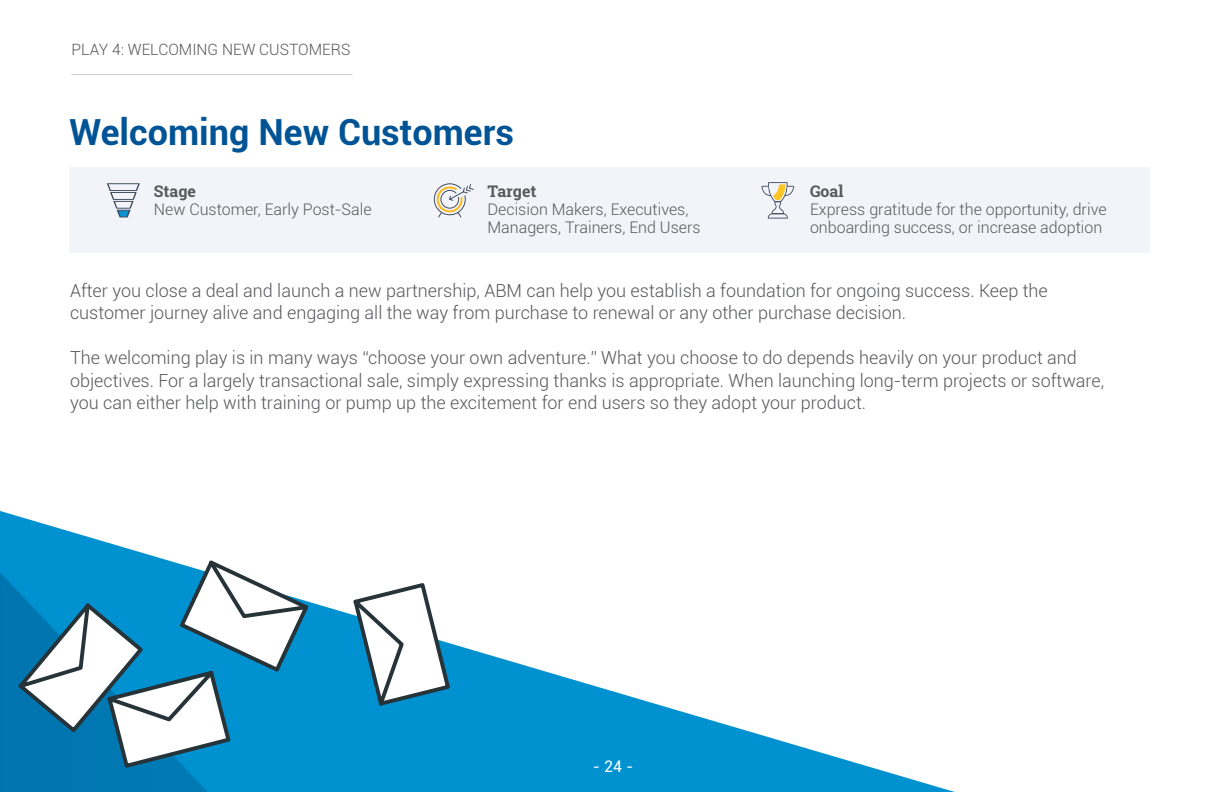
<style>
.page{position:relative;width:1224px;height:792px;background:#fff}
.page>*{position:absolute;margin:0;border:0;box-sizing:border-box;transform-origin:0 0}
.t1{font:700 36px "Roboto";color:#005496}
.t2{font:300 18px/22.4px "Roboto";color:#57585a}
.t3{font:300 16px/18px "Roboto";color:#57585a}
.t4{font:700 16px "Roboto Slab";color:#57585a}
.t5{font:16px "Roboto";color:#fff}
.t6{font:300 15.6px "Roboto";color:#57585a}
</style>
<div class="page">
<img style="left:0;top:511px;width:955px;height:281px">
<div style="left:69px;top:167px;width:1081px;height:86px;background:#f2f4f9"></div>
<svg style="left:434px;top:183px;width:40px;height:34px"></svg>
<svg style="left:761px;top:182px;width:33px;height:37px"></svg>
<svg style="left:107px;top:183px;width:33px;height:34px"></svg>
<svg style="left:15px;top:557px;width:296px;height:214px"></svg>
<svg style="left:350px;top:580px;width:103px;height:129px"></svg>
<hr style="left:72px;top:74px;width:280px;height:1px;background:#d1d2d4">
<p class="t6" style="left:72px;top:39px;width:280px">PLAY 4: WELCOMING NEW CUSTOMERS</p>
<h1 class="t1" style="left:70px;top:117px;width:446px">Welcoming New Customers</h1>
<p class="t4" style="left:154px;top:185px;width:44px">Stage</p>
<p class="t3" style="left:154px;top:200px;width:219px">New Customer, Early Post-Sale</p>
<p class="t4" style="left:487px;top:185px;width:51px">Target</p>
<p class="t3" style="left:487px;top:200px;width:215px">Decision Makers, Executives,<br>Managers, Trainers, End Users</p>
<p class="t4" style="left:810px;top:185px;width:35px">Goal</p>
<p class="t3" style="left:810px;top:200px;width:298px">Express gratitude for the opportunity, drive onboarding success, or increase adoption</p>
<p class="t2" style="left:70px;top:279px;width:979px">After you close a deal and launch a new partnership, ABM can help you establish a foundation for ongoing success. Keep the customer journey alive and engaging all the way from purchase to renewal or any other purchase decision.</p>
<p class="t2" style="left:70px;top:346px;width:1036px">The welcoming play is in many ways “choose your own adventure.” What you choose to do depends heavily on your product and objectives. For a largely transactional sale, simply expressing thanks is appropriate. When launching long-term projects or software, you can either help with training or pump up the excitement for end users so they adopt your product.</p>
<p class="t5" style="left:593px;top:760px;width:42px">- 24 -</p>
</div>
